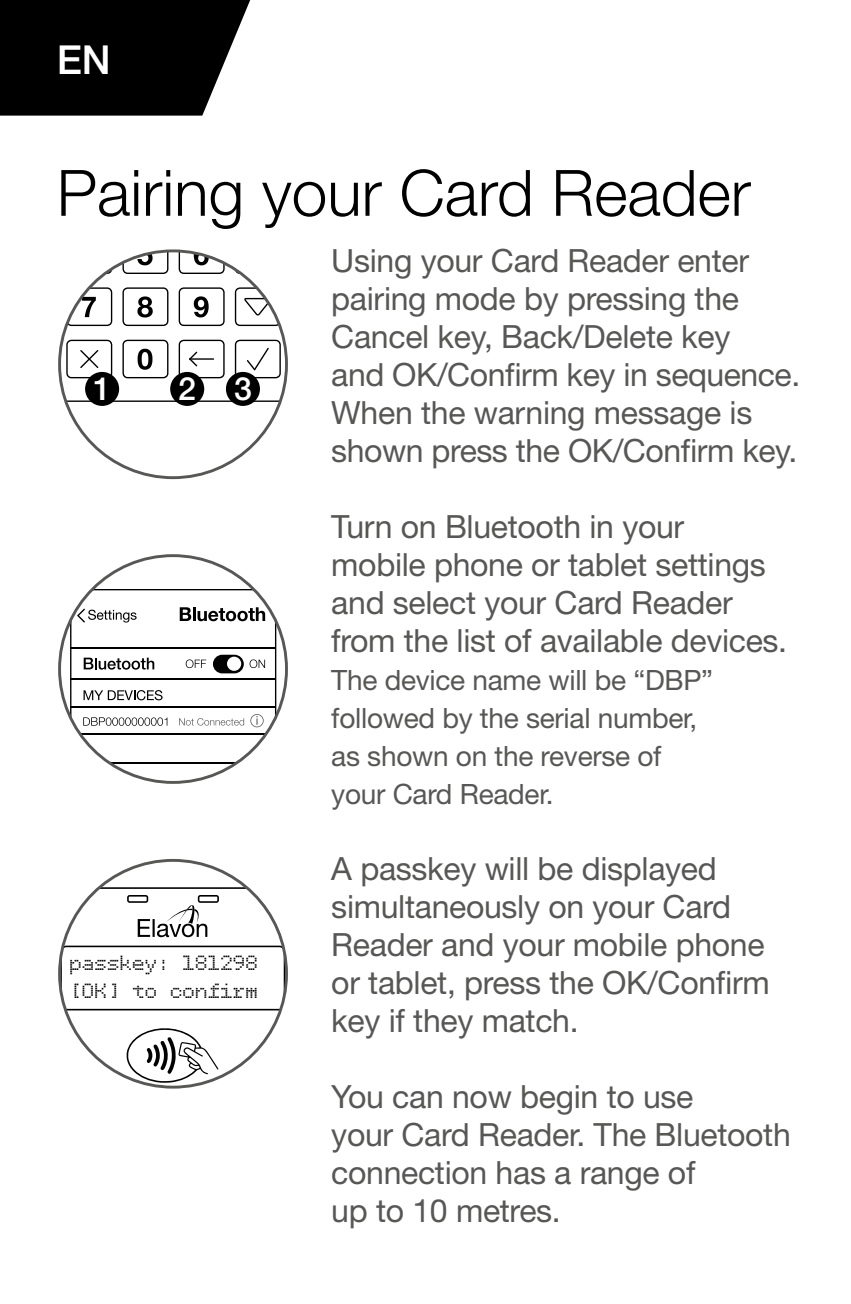
<style>
.page{position:relative;width:851px;height:1304px;background:#fff}
.page>*{position:absolute;margin:0;border:0;box-sizing:border-box;transform-origin:0 0}
.t1{font:300 64px "Helvetica Neue LT Std";color:#000}
.t2{font:500 40px "Helvetica Neue LT Std";color:#fff}
.t3{font:32px/38px "Helvetica Neue LT Std";letter-spacing:-.01em;color:#575756}
.t4{font:500 32px "Helvetica Neue LT Std";color:#fff}
.t5{font:28px/38px "Helvetica Neue LT Std";letter-spacing:-.01em;color:#575756}
.t6{font:21.2px/28.8px "B Pdots Squares";letter-spacing:-.01em;color:#000}
</style>
<div class="page">
<svg style="left:0;top:0;width:250px;height:116px;background:#181818"></svg>
<svg style="left:60px;top:253px;width:226px;height:149px"></svg>
<svg style="left:60px;top:556px;width:226px;height:164px"></svg>
<svg style="left:70px;top:589px;width:206px;height:193px"></svg>
<div style="left:227px;top:657px;width:14px;height:14px;background:#fff;border-radius:50%"></div>
<svg style="left:61px;top:887px;width:225px;height:199px"></svg>
<svg style="left:60px;top:946px;width:225px;height:64px"></svg>
<svg style="left:138px;top:905px;width:69px;height:32px"></svg>
<svg style="left:126px;top:1026px;width:92px;height:57px"></svg>
<svg style="left:61px;top:895px;width:17px;height:8px"></svg>
<svg style="left:127px;top:895px;width:21px;height:8px"></svg>
<svg style="left:198px;top:895px;width:21px;height:8px"></svg>
<svg style="left:268px;top:895px;width:18px;height:8px"></svg>
<div style="left:226px;top:372px;width:34px;height:34px;background:#000;border-radius:50%"></div>
<div style="left:170px;top:372px;width:34px;height:34px;background:#000;border-radius:50%"></div>
<div style="left:85px;top:372px;width:34px;height:34px;background:#000;border-radius:50%"></div>
<p class="t2" style="left:57px;top:36px;width:56px">EN</p>
<h1 class="t1" style="left:57px;top:154px;width:695px">Pairing your Card Reader</h1>
<p class="t4" style="left:93px;top:370px;width:19px">1</p>
<p class="t4" style="left:178px;top:370px;width:75px">2 3</p>
<p class="t6" style="left:70px;top:946px;width:190px">passkey: 181298 [OK] to confirm</p>
<p class="t3" style="left:331px;top:241px;width:470px">Using your Card Reader enter pairing mode by pressing the<br>Cancel key, Back/Delete key<br>and OK/Confirm key in sequence.<br>When the warning message is shown press the OK/Confirm key.</p>
<p class="t3" style="left:331px;top:507px;width:457px">Turn on Bluetooth in your<br>mobile phone or tablet settings and select your Card Reader from the list of available devices.</p>
<p class="t5" style="left:331px;top:661px;width:383px">The device name will be “DBP” followed by the serial number, as shown on the reverse of your Card Reader.</p>
<p class="t3" style="left:331px;top:849px;width:440px">A passkey will be displayed simultaneously on your Card<br>Reader and your mobile phone or tablet, press the OK/Confirm key if they match.</p>
<p class="t3" style="left:331px;top:1077px;width:461px">You can now begin to use<br>your Card Reader. The Bluetooth connection has a range of<br>up to 10 metres.</p>
</div>
